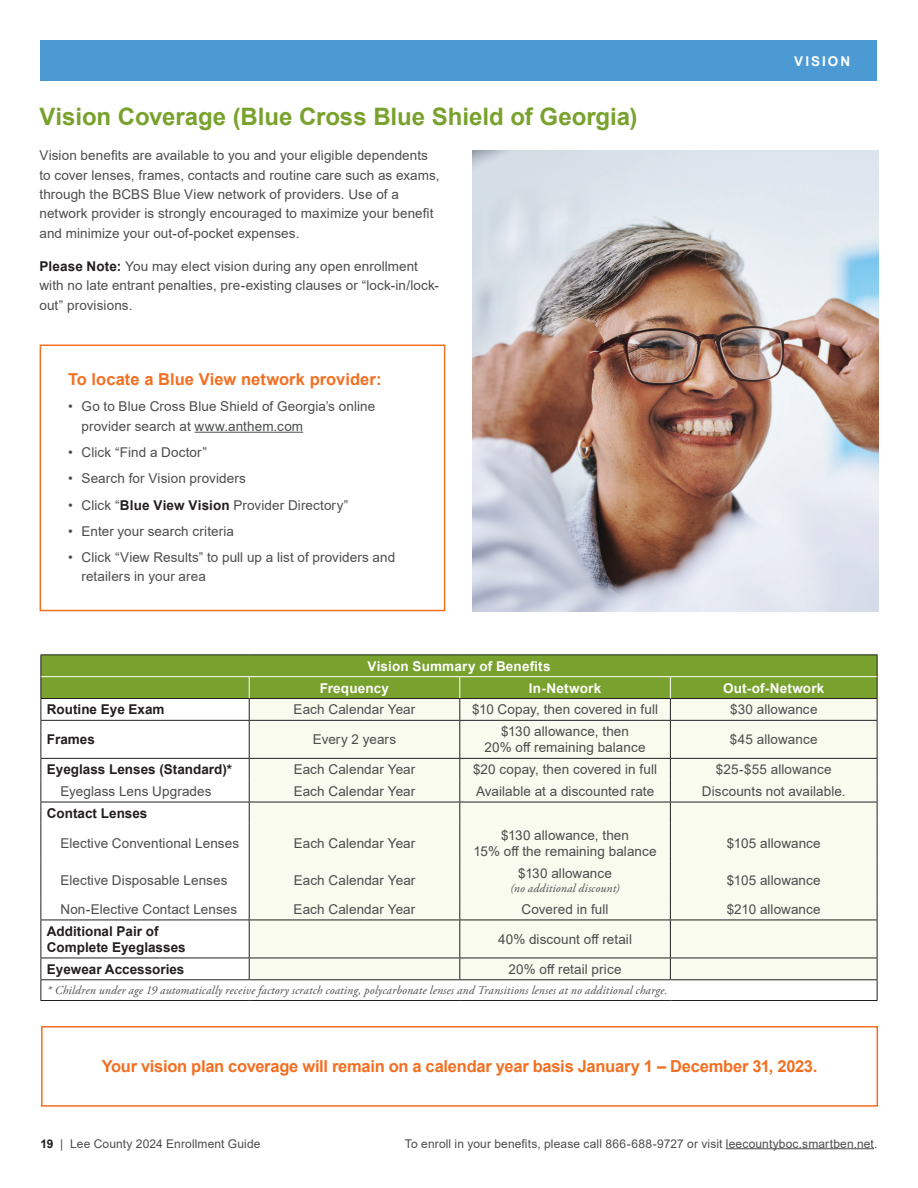
<style>
.page{position:relative;width:918px;height:1188px;background:#fff}
.page>*{position:absolute;margin:0;border:0;box-sizing:border-box;transform-origin:0 0}
.t1{font:700 24px "Arial";color:#78a22d}
.t2{font:700 16.5px "Arial";letter-spacing:-.015em;color:#f36f21}
.t3{font:700 16.5px "Arial";letter-spacing:.005em;color:#f36f21}
.t4{font:13.5px/19.5px "Arial";letter-spacing:.005em;color:#4b4c4d}
.t5{font:700 13.5px/16.2px "Arial";color:#231f20}
.t6{font:700 13.5px/21.9px "Arial";letter-spacing:.015em;color:#fff}
.t7{font:italic 12px "Adobe Garamond Pro";letter-spacing:.015em;color:#4b4c4d}
.t8{font:12px "Arial";letter-spacing:.01em;color:#4b4c4d}
.s1{font-weight:700;color:#231f20}
</style>
<div class="page">
<div style="left:40px;top:40px;width:838px;height:41px;background:#4c9ad4"></div>
<hr style="left:726px;top:1148px;width:148px;height:1px;background:#4b4c4d">
<div style="left:250px;top:721px;width:627px;height:258px;background:#f9fbee"></div>
<hr style="left:40px;top:654px;width:209px;height:1px;background:#231f20">
<hr style="left:249px;top:654px;width:211px;height:1px;background:#231f20">
<hr style="left:460px;top:654px;width:210px;height:1px;background:#231f20">
<hr style="left:670px;top:654px;width:208px;height:1px;background:#231f20">
<hr style="left:40px;top:720px;width:209px;height:1px;background:#231f20">
<hr style="left:40px;top:721px;width:1px;height:37px;background:#231f20">
<hr style="left:249px;top:720px;width:211px;height:1px;background:#231f20">
<hr style="left:249px;top:721px;width:1px;height:37px;background:#231f20">
<hr style="left:460px;top:720px;width:210px;height:1px;background:#231f20">
<hr style="left:459px;top:721px;width:1px;height:37px;background:#231f20">
<hr style="left:670px;top:720px;width:208px;height:1px;background:#231f20">
<hr style="left:670px;top:721px;width:1px;height:37px;background:#231f20">
<hr style="left:877px;top:721px;width:1px;height:37px;background:#231f20">
<hr style="left:40px;top:758px;width:209px;height:1px;background:#231f20">
<hr style="left:249px;top:758px;width:211px;height:1px;background:#231f20">
<hr style="left:460px;top:758px;width:210px;height:1px;background:#231f20">
<hr style="left:670px;top:758px;width:208px;height:1px;background:#231f20">
<hr style="left:40px;top:802px;width:209px;height:1px;background:#231f20">
<svg style="left:40px;top:759px;width:1px;height:65px"></svg>
<hr style="left:249px;top:802px;width:211px;height:1px;background:#231f20">
<svg style="left:249px;top:759px;width:1px;height:65px"></svg>
<hr style="left:460px;top:802px;width:210px;height:1px;background:#231f20">
<svg style="left:459px;top:759px;width:1px;height:65px"></svg>
<hr style="left:670px;top:802px;width:208px;height:1px;background:#231f20">
<svg style="left:670px;top:759px;width:1px;height:65px"></svg>
<svg style="left:877px;top:759px;width:1px;height:65px"></svg>
<hr style="left:40px;top:824px;width:1px;height:38px;background:#231f20">
<hr style="left:249px;top:824px;width:1px;height:38px;background:#231f20">
<hr style="left:459px;top:824px;width:1px;height:38px;background:#231f20">
<hr style="left:670px;top:824px;width:1px;height:38px;background:#231f20">
<hr style="left:877px;top:824px;width:1px;height:38px;background:#231f20">
<hr style="left:40px;top:862px;width:1px;height:36px;background:#231f20">
<hr style="left:249px;top:862px;width:1px;height:36px;background:#231f20">
<hr style="left:459px;top:862px;width:1px;height:36px;background:#231f20">
<hr style="left:670px;top:862px;width:1px;height:36px;background:#231f20">
<hr style="left:877px;top:862px;width:1px;height:36px;background:#231f20">
<svg style="left:40px;top:898px;width:1px;height:22px"></svg>
<svg style="left:249px;top:898px;width:1px;height:22px"></svg>
<svg style="left:459px;top:898px;width:1px;height:22px"></svg>
<svg style="left:670px;top:898px;width:1px;height:22px"></svg>
<svg style="left:877px;top:898px;width:1px;height:22px"></svg>
<hr style="left:40px;top:920px;width:209px;height:1px;background:#231f20">
<hr style="left:40px;top:920px;width:1px;height:38px;background:#231f20">
<hr style="left:249px;top:920px;width:211px;height:1px;background:#231f20">
<hr style="left:249px;top:920px;width:1px;height:38px;background:#231f20">
<hr style="left:460px;top:920px;width:210px;height:1px;background:#231f20">
<hr style="left:459px;top:920px;width:1px;height:38px;background:#231f20">
<hr style="left:670px;top:920px;width:208px;height:1px;background:#231f20">
<hr style="left:670px;top:920px;width:1px;height:38px;background:#231f20">
<hr style="left:877px;top:920px;width:1px;height:38px;background:#231f20">
<hr style="left:40px;top:958px;width:209px;height:1px;background:#231f20">
<hr style="left:249px;top:958px;width:211px;height:1px;background:#231f20">
<svg style="left:249px;top:958px;width:1px;height:21px"></svg>
<hr style="left:460px;top:958px;width:210px;height:1px;background:#231f20">
<svg style="left:459px;top:958px;width:1px;height:21px"></svg>
<hr style="left:670px;top:958px;width:208px;height:1px;background:#231f20">
<svg style="left:670px;top:958px;width:1px;height:21px"></svg>
<hr style="left:40px;top:979px;width:209px;height:1px;background:#231f20">
<svg style="left:40px;top:958px;width:1px;height:42px"></svg>
<hr style="left:249px;top:979px;width:211px;height:1px;background:#231f20">
<hr style="left:460px;top:979px;width:210px;height:1px;background:#231f20">
<hr style="left:670px;top:979px;width:208px;height:1px;background:#231f20">
<svg style="left:877px;top:958px;width:1px;height:42px"></svg>
<hr style="left:40px;top:1000px;width:209px;height:1px;background:#231f20">
<hr style="left:249px;top:1000px;width:211px;height:1px;background:#231f20">
<hr style="left:460px;top:1000px;width:210px;height:1px;background:#231f20">
<hr style="left:670px;top:1000px;width:208px;height:1px;background:#231f20">
<svg style="left:40px;top:655px;width:838px;height:65px;background:#a1bc6f"></svg>
<hr style="left:195px;top:432px;width:108px;height:1px;background:#4b4c4d">
<div style="left:40px;top:345px;width:405px;height:266px;border:2px solid #f36f21"></div>
<img style="left:472px;top:150px;width:406px;height:461px">
<div style="left:41px;top:1026px;width:837px;height:81px;border:2px solid #f36f21"></div>
<h1 class="t1" style="left:39px;top:100px;width:600px">Vision Coverage (Blue Cross Blue Shield of Georgia)</h1>
<p class="t4" style="left:39px;top:145px;width:402px">Vision benefits are available to you and your eligible dependents to cover lenses, frames, contacts and routine care such as exams, through the BCBS Blue View network of providers. Use of a network provider is strongly encouraged to maximize your benefit and minimize your out-of-pocket expenses.</p>
<p class="t4" style="left:39px;top:256px;width:401px"><span class="s1">Please Note:</span> You may elect vision during any open enrollment with no late entrant penalties, pre-existing clauses or “lock-in/lock&shy;out” provisions.</p>
<p class="t3" style="left:68px;top:368px;width:315px">To locate a Blue View network provider:</p>
<p class="t4" style="left:82px;top:397px;width:295px;text-indent:-14px">• Go to Blue Cross Blue Shield of Georgia’s online provider search at www.anthem.com</p>
<p class="t4" style="left:68px;top:442px;width:140px">• Click “Find a Doctor”</p>
<p class="t4" style="left:68px;top:469px;width:179px">• Search for Vision providers</p>
<p class="t4" style="left:68px;top:495px;width:282px">• Click “<span class="s1">Blue View Vision</span> Provider Directory”</p>
<p class="t4" style="left:68px;top:521px;width:167px">• Enter your search criteria</p>
<p class="t4" style="left:82px;top:547px;width:315px;text-indent:-14px">• Click “View Results” to pull up a list of providers and retailers in your area</p>
<p class="t6" style="left:794px;top:50px;width:58px">VISION</p>
<p class="t6" style="left:320px;top:655px;width:232px;text-indent:47px">Vision Summary of Benefits<br>Frequency</p>
<p class="t6" style="left:529px;top:677px;width:74px">In-Network</p>
<p class="t6" style="left:723px;top:677px;width:103px">Out-of-Network</p>
<p class="t5" style="left:47px;top:702px;width:119px">Routine Eye Exam</p>
<p class="t4" style="left:294px;top:700px;width:123px">Each Calendar Year</p>
<p class="t4" style="left:472px;top:700px;width:188px">$10 Copay, then covered in full</p>
<p class="t4" style="left:730px;top:700px;width:89px">$30 allowance</p>
<p class="t5" style="left:47px;top:732px;width:50px">Frames</p>
<p class="t4" style="left:313px;top:730px;width:85px">Every 2 years</p>
<p class="t4" style="left:485px;top:723px;width:163px;line-height:16.2px;text-align:center">$130 allowance, then<br>20% off remaining balance</p>
<p class="t4" style="left:730px;top:730px;width:89px">$45 allowance</p>
<p class="t5" style="left:47px;top:762px;width:187px">Eyeglass Lenses (Standard)*</p>
<p class="t4" style="left:294px;top:760px;width:123px">Each Calendar Year</p>
<p class="t4" style="left:473px;top:760px;width:186px">$20 copay, then covered in full</p>
<p class="t4" style="left:716px;top:760px;width:117px">$25-$55 allowance</p>
<p class="t4" style="left:60px;top:781px;width:153px">Eyeglass Lens Upgrades</p>
<p class="t4" style="left:294px;top:781px;width:123px">Each Calendar Year</p>
<p class="t4" style="left:476px;top:781px;width:180px">Available at a discounted rate</p>
<p class="t4" style="left:702px;top:781px;width:145px">Discounts not available.</p>
<p class="t5" style="left:47px;top:805px;width:102px">Contact Lenses</p>
<p class="t4" style="left:60px;top:833px;width:180px">Elective Conventional Lenses</p>
<p class="t4" style="left:294px;top:833px;width:123px">Each Calendar Year</p>
<p class="t4" style="left:474px;top:827px;width:185px;line-height:16.2px;text-align:center">$130 allowance, then<br>15% off the remaining balance</p>
<p class="t4" style="left:727px;top:833px;width:96px">$105 allowance</p>
<p class="t4" style="left:60px;top:870px;width:169px">Elective Disposable Lenses</p>
<p class="t4" style="left:294px;top:870px;width:123px">Each Calendar Year</p>
<p class="t4" style="left:518px;top:863px;width:95px">$130 allowance</p>
<p class="t7" style="left:510px;top:881px;width:111px">(no additional discount)</p>
<p class="t4" style="left:727px;top:870px;width:96px">$105 allowance</p>
<p class="t4" style="left:60px;top:899px;width:178px">Non-Elective Contact Lenses</p>
<p class="t4" style="left:294px;top:899px;width:123px">Each Calendar Year</p>
<p class="t4" style="left:522px;top:899px;width:88px">Covered in full</p>
<p class="t4" style="left:727px;top:899px;width:95px">$210 allowance</p>
<p class="t5" style="left:47px;top:923px;width:140px">Additional Pair of<br>Complete Eyeglasses</p>
<p class="t4" style="left:498px;top:929px;width:135px">40% discount off retail</p>
<p class="t5" style="left:47px;top:961px;width:139px">Eyewear Accessories</p>
<p class="t4" style="left:509px;top:959px;width:114px">20% off retail price</p>
<p class="t7" style="left:47px;top:983px;width:622px">* Children under age 19 automatically receive factory scratch coating, polycarbonate lenses and Transitions lenses at no additional charge.</p>
<p class="t2" style="left:102px;top:1055px;width:717px">Your vision plan coverage will remain on a calendar year basis January 1 – December 31, 2023.</p>
<p class="t8" style="left:40px;top:1135px;width:222px"><span class="s1">19</span> | Lee County 2024 Enrollment Guide</p>
<p class="t8" style="left:405px;top:1135px;width:474px">To enroll in your benefits, please call 866-688-9727 or visit leecountyboc.smartben.net.</p>
</div>
